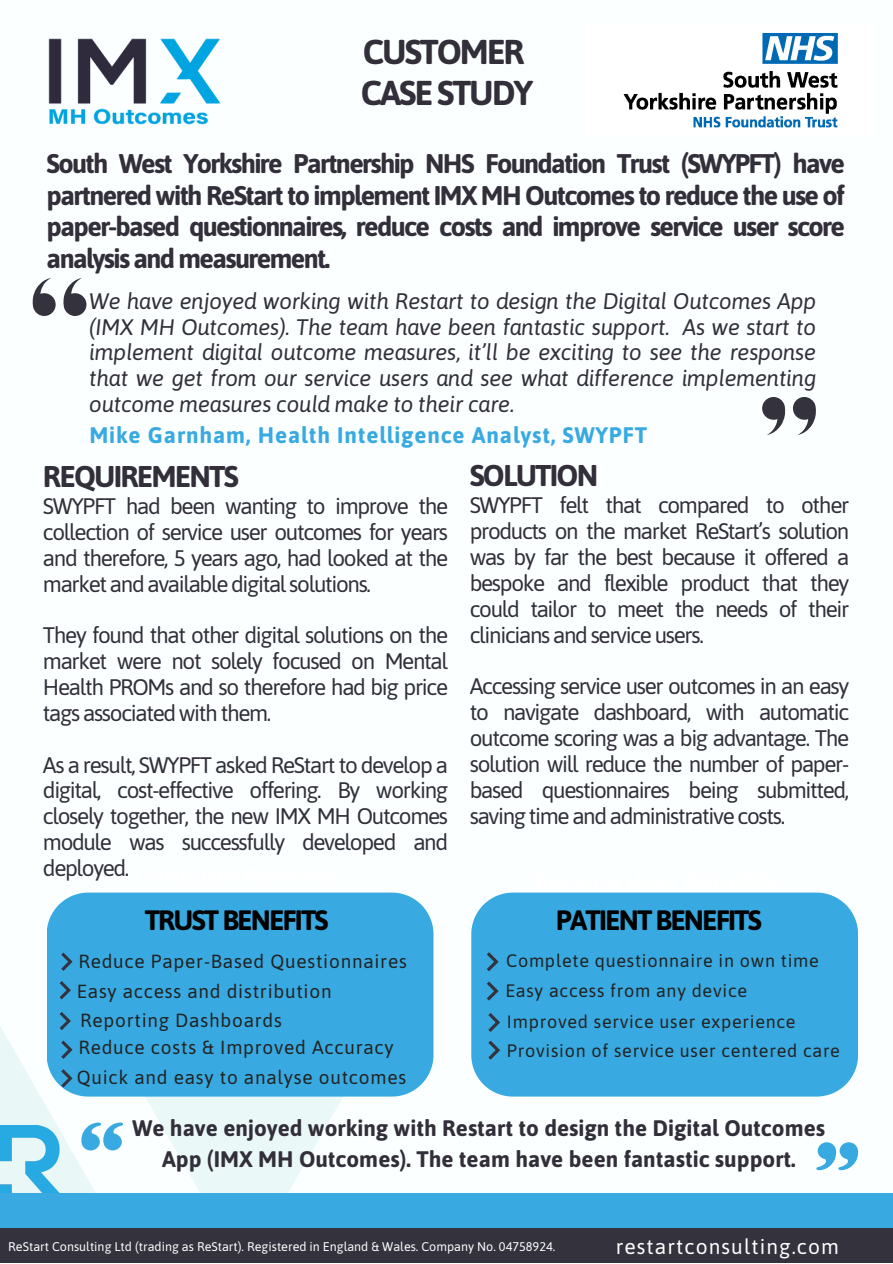
<style>
.page{position:relative;width:893px;height:1264px;background:#fff}
.page>*{position:absolute;margin:0;border:0;box-sizing:border-box;transform-origin:0 0}
.t1{font:700 34.5px "Asap";letter-spacing:-.06em;color:#322f3a}
.t2{font:700 30px "Asap";letter-spacing:-.06em;color:#322f3a}
.t3{font:700 28.05px "Asap";letter-spacing:-.065em;color:#000}
.t4{font:700 27px/31.5px "Asap";letter-spacing:-.06em;color:#322f3a;text-align:justify}
.t5{font:22.5px/25.8px "Asap";letter-spacing:-.06em;color:#322f3a;text-align:justify}
.t6{font:italic 22.5px/25.8px "Asap";letter-spacing:-.015em;color:#322f3a;text-align:justify}
.t7{font:700 22.5px/30.3px "Asap";color:#322f3a;text-align:center}
.t8{font:700 22.5px "Asap";letter-spacing:.04em;color:#38aae1}
.t9{font:21px "Asap";letter-spacing:.05em;color:#fff}
.t10{font:19.05px "Asap";letter-spacing:.04em;color:#222}
.t11{font:18px "Asap";letter-spacing:.04em;color:#222}
.t12{font:12.6px "Asap";color:#fbffff}
</style>
<div class="page">
<div style="left:0;top:0;width:892px;height:1262px;background:#fbffff"></div>
<svg style="left:0;top:1026px;width:69px;height:167px;fill:#eaf7f7"></svg>
<svg style="left:69px;top:1096px;width:330px;height:97px"></svg>
<img style="left:48px;top:38px;width:173px;height:87px">
<img style="left:623px;top:33px;width:215px;height:95px">
<svg style="left:81px;top:1122px;width:42px;height:28px"></svg>
<svg style="left:816px;top:1142px;width:42px;height:28px"></svg>
<div style="left:47px;top:892px;width:386px;height:204px;background:#38aae1"></div>
<div style="left:471px;top:892px;width:387px;height:204px;background:#38aae1"></div>
<svg style="left:61px;top:1069px;width:11px;height:18px"></svg>
<svg style="left:61px;top:952px;width:11px;height:18px"></svg>
<svg style="left:60px;top:981px;width:11px;height:18px"></svg>
<svg style="left:60px;top:1012px;width:11px;height:18px"></svg>
<svg style="left:61px;top:1040px;width:11px;height:18px"></svg>
<svg style="left:486px;top:952px;width:12px;height:19px"></svg>
<svg style="left:486px;top:981px;width:12px;height:19px"></svg>
<svg style="left:488px;top:1012px;width:12px;height:20px"></svg>
<svg style="left:488px;top:1040px;width:12px;height:19px"></svg>
<img style="left:0;top:1125px;width:63px;height:68px">
<div style="left:0;top:1221px;width:892px;height:41px;background:#34323d"></div>
<div style="left:0;top:1193px;width:892px;height:34px;background:#38aae1"></div>
<svg style="left:33px;top:278px;width:23px;height:38px"></svg>
<svg style="left:63px;top:278px;width:23px;height:38px"></svg>
<svg style="left:793px;top:397px;width:22px;height:38px"></svg>
<svg style="left:762px;top:397px;width:23px;height:38px"></svg>
<p class="t1" style="left:363px;top:32px;width:163px">CUSTOMER</p>
<p class="t1" style="left:361px;top:72px;width:174px">CASE STUDY</p>
<p class="t4" style="left:47px;top:148px;width:799px">South West Yorkshire Partnership NHS Foundation Trust (SWYPFT) have partnered with ReStart to implement IMX MH Outcomes to reduce the use of paper-based questionnaires, reduce costs and improve service user score analysis and measurement.</p>
<p class="t6" style="left:89px;top:288px;width:728px">We have enjoyed working with Restart to design the Digital Outcomes App (IMX MH Outcomes). The team have been fantastic support. As we start to implement digital outcome measures, it’ll be exciting to see the response that we get from our service users and see what difference implementing outcome measures could make to their care.</p>
<p class="t8" style="left:89px;top:421px;width:559px">Mike Garnham, Health Intelligence Analyst, SWYPFT</p>
<p class="t2" style="left:43px;top:459px;width:197px">REQUIREMENTS</p>
<p class="t5" style="left:43px;top:493px;width:406px">SWYPFT had been wanting to improve the collection of service user outcomes for years and therefore, 5 years ago, had looked at the market and available digital solutions.</p>
<p class="t5" style="left:43px;top:622px;width:406px">They found that other digital solutions on the market were not solely focused on Mental Health PROMs and so therefore had big price tags associated with them.</p>
<p class="t5" style="left:43px;top:751px;width:406px">As a result, SWYPFT asked ReStart to develop a digital, cost-effective offering. By working closely together, the new IMX MH Outcomes module was successfully developed and deployed.</p>
<p class="t2" style="left:469px;top:458px;width:130px">SOLUTION</p>
<p class="t5" style="left:469px;top:492px;width:381px">SWYPFT felt that compared to other products on the market ReStart’s solution was by far the best because it offered a bespoke and flexible product that they could tailor to meet the needs of their clinicians and service users.</p>
<p class="t5" style="left:469px;top:673px;width:381px">Accessing service user outcomes in an easy to navigate dashboard, with automatic outcome scoring was a big advantage. The solution will reduce the number of paper&shy;based questionnaires being submitted, saving time and administrative costs.</p>
<p class="t3" style="left:145px;top:903px;width:185px">TRUST BENEFITS</p>
<p class="t3" style="left:556px;top:903px;width:207px">PATIENT BENEFITS</p>
<p class="t10" style="left:78px;top:950px;width:330px">Reduce Paper-Based Questionnaires</p>
<p class="t10" style="left:77px;top:980px;width:256px">Easy access and distribution</p>
<p class="t10" style="left:80px;top:1009px;width:203px">Reporting Dashboards</p>
<p class="t10" style="left:78px;top:1036px;width:317px">Reduce costs &amp; Improved Accuracy</p>
<p class="t10" style="left:77px;top:1066px;width:331px">Quick and easy to analyse outcomes</p>
<p class="t11" style="left:506px;top:950px;width:314px">Complete questionnaire in own time</p>
<p class="t11" style="left:505px;top:979px;width:243px">Easy access from any device</p>
<p class="t11" style="left:507px;top:1011px;width:290px">Improved service user experience</p>
<p class="t11" style="left:507px;top:1039px;width:334px">Provision of service user centered care</p>
<p class="t7" style="left:133px;top:1112px;width:694px">We have enjoyed working with Restart to design the Digital Outcomes<br>App (IMX MH Outcomes). The team have been fantastic support.</p>
<p class="t12" style="left:8px;top:1238px;width:548px">ReStart Consulting Ltd (trading as ReStart). Registered in England &amp; Wales. Company No. 04758924.</p>
<p class="t9" style="left:615px;top:1234px;width:225px">restartconsulting.com</p>
</div>
